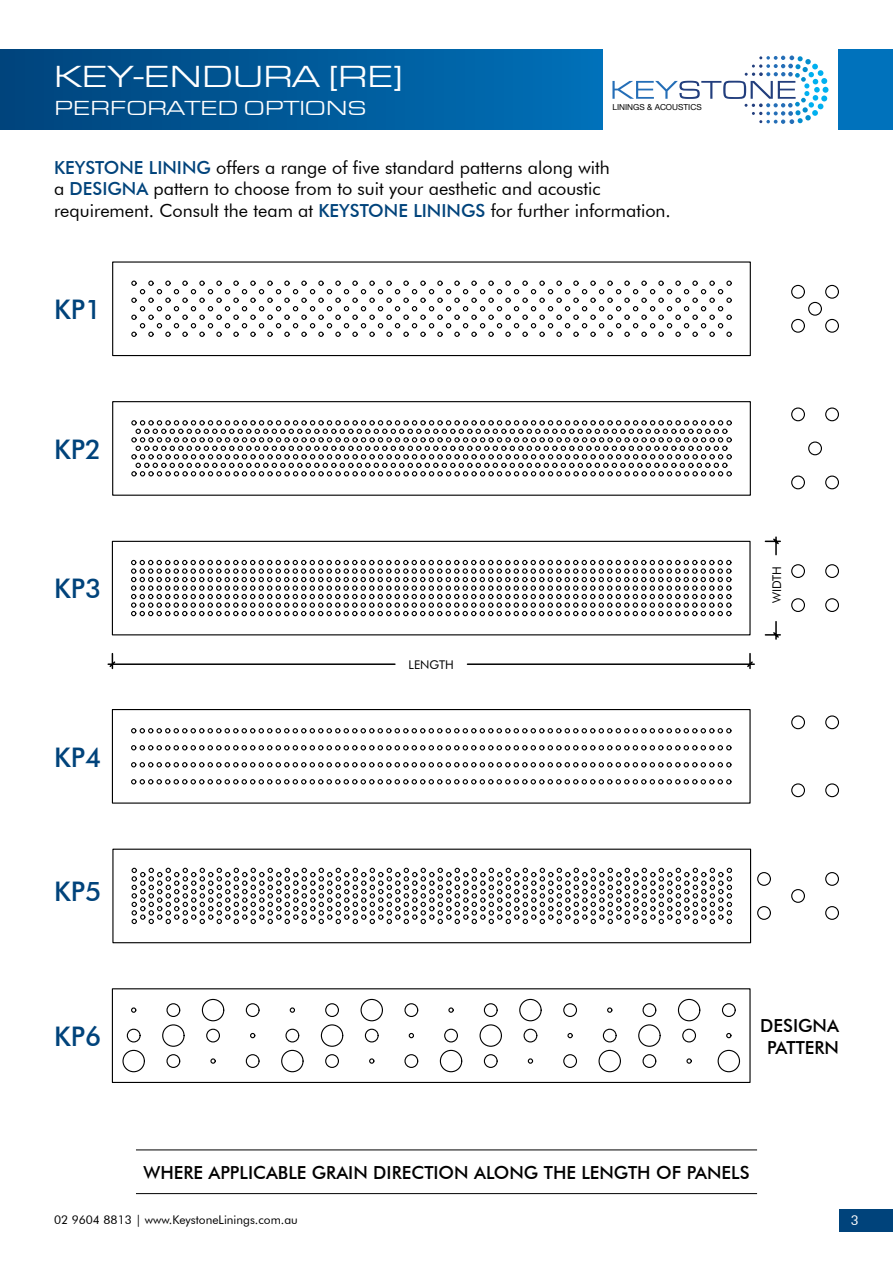
<style>
.page{position:relative;width:893px;height:1263px;background:#fff}
.page>*{position:absolute;margin:0;border:0;box-sizing:border-box;transform-origin:0 0}
.t1{font:31.5px "Eurostile Extended";color:#fff}
.t2{font:500 27px "Futura BT";color:#00437b}
.t3{font:21px "Eurostile Extended";color:#fff}
.t4{font:18px/21.6px "Futura BT";color:#000}
.t5{font:500 18px/21.6px "Futura BT";color:#000;text-align:center}
.t6{font:13.5px "Futura BT";color:#fff}
.t7{font:12px "Futura BT";color:#000}
.t8{font:8.25px "Helvetica Neue";color:#000}
.s1{font-weight:500;color:#00437b}
</style>
<div class="page">
<div style="left:0;top:50px;width:602px;height:80px;background:linear-gradient(to right,#00437b,#0070b8)"></div>
<div style="left:839px;top:50px;width:54px;height:80px;background:#0072bc"></div>
<svg style="left:791px;top:284px;width:48px;height:49px"></svg>
<svg style="left:112px;top:261px;width:639px;height:96px"></svg>
<svg style="left:445px;top:288px;width:279px;height:41px"></svg>
<svg style="left:112px;top:401px;width:639px;height:95px"></svg>
<svg style="left:135px;top:420px;width:597px;height:57px"></svg>
<svg style="left:791px;top:407px;width:48px;height:83px"></svg>
<svg style="left:111px;top:540px;width:640px;height:96px"></svg>
<svg style="left:368px;top:559px;width:364px;height:58px"></svg>
<hr style="left:467px;top:663px;width:287px;height:2px;background:#000">
<hr style="left:108px;top:663px;width:287px;height:2px;background:#000">
<svg style="left:746px;top:654px;width:8px;height:14px"></svg>
<svg style="left:108px;top:654px;width:9px;height:14px"></svg>
<svg style="left:764px;top:536px;width:17px;height:104px"></svg>
<svg style="left:791px;top:564px;width:48px;height:48px"></svg>
<svg style="left:111px;top:709px;width:640px;height:95px"></svg>
<svg style="left:547px;top:727px;width:185px;height:58px"></svg>
<svg style="left:791px;top:715px;width:49px;height:83px"></svg>
<svg style="left:112px;top:848px;width:640px;height:96px"></svg>
<svg style="left:140px;top:867px;width:593px;height:58px"></svg>
<svg style="left:757px;top:872px;width:82px;height:48px"></svg>
<svg style="left:111px;top:988px;width:640px;height:95px"></svg>
<hr style="left:136px;top:1149px;width:621px;height:1px;background:#000">
<hr style="left:136px;top:1193px;width:621px;height:1px;background:#000">
<svg style="left:612px;top:56px;width:216px;height:68px"></svg>
<div style="left:839px;top:1209px;width:54px;height:22px;background:#00437b"></div>
<h1 class="t1" style="left:54px;top:60px;width:352px">KEY-ENDURA [RE]</h1>
<p class="t3" style="left:54px;top:97px;width:38px">PERFORATED</p>
<p class="t3" style="left:244px;top:97px;width:39px">OPTIONS</p>
<p class="t8" style="left:612px;top:102px;width:91px">LININGS &amp; ACOUSTICS</p>
<p class="t4" style="left:54px;top:156px;width:618px"><span class="s1">KEYSTONE LINING</span> offers a range of five standard patterns along with<br>a <span class="s1">DESIGNA</span> pattern to choose from to suit your aesthetic and acoustic requirement. Consult the team at <span class="s1">KEYSTONE LININGS</span> for further information.</p>
<h2 class="t2" style="left:54px;top:293px;width:49px">KP1</h2>
<h2 class="t2" style="left:54px;top:433px;width:49px">KP2</h2>
<h2 class="t2" style="left:54px;top:572px;width:49px">KP3</h2>
<h2 class="t2" style="left:54px;top:740px;width:49px">KP4</h2>
<h2 class="t2" style="left:54px;top:875px;width:49px">KP5</h2>
<p class="t7" style="left:409px;top:657px;width:47px">LENGTH</p>
<p class="t7" style="left:769px;top:603px;width:39px;rotate:-90deg">WIDTH</p>
<h2 class="t2" style="left:54px;top:1020px;width:49px">KP6</h2>
<p class="t5" style="left:760px;top:1014px;width:80px">DESIGNA<br>PATTERN</p>
<p class="t5" style="left:143px;top:1161px;width:608px">WHERE APPLICABLE GRAIN DIRECTION ALONG THE LENGTH OF PANELS</p>
<p class="t7" style="left:54px;top:1212px;width:245px">02 9604 8813 | www.KeystoneLinings.com.au</p>
<p class="t6" style="left:851px;top:1212px;width:9px">3</p>
</div>
